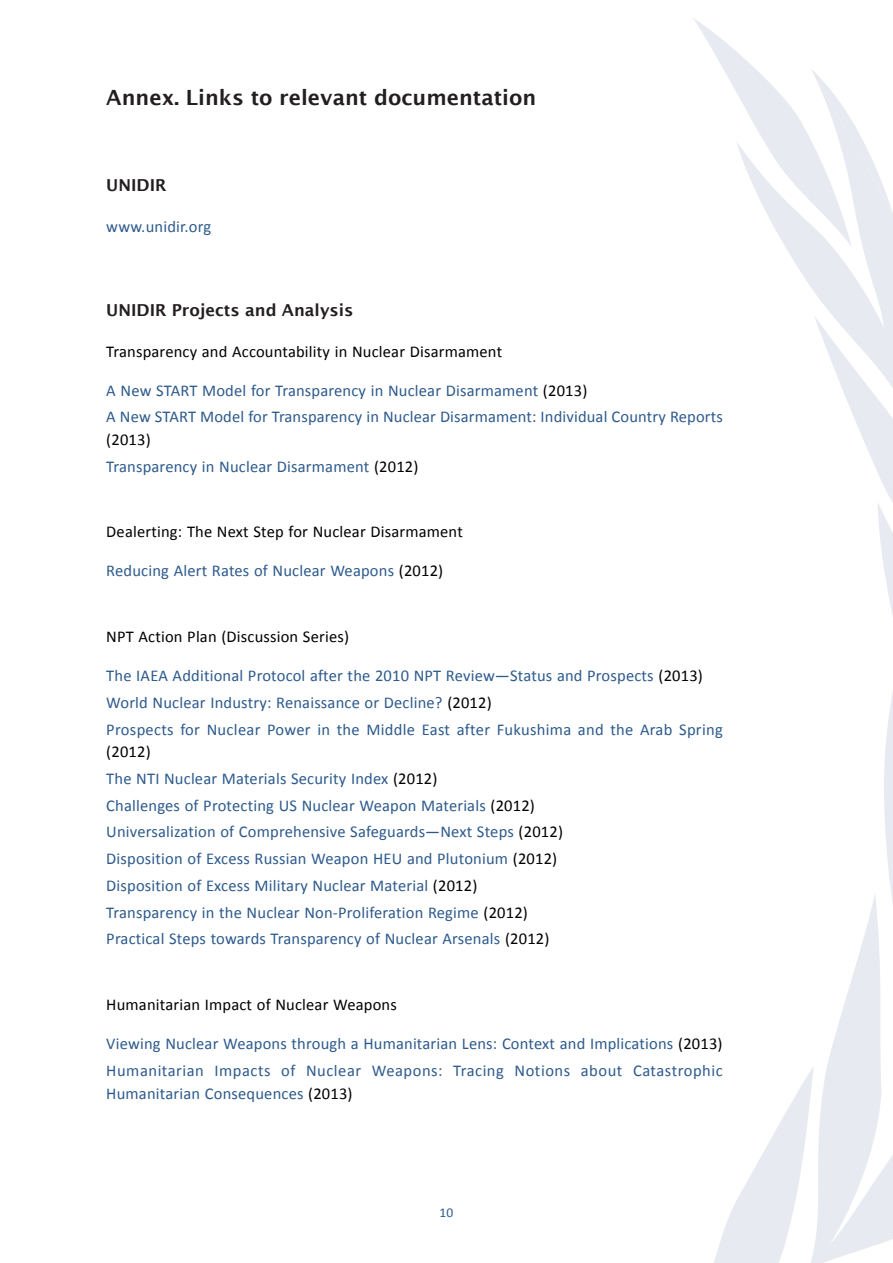
<style>
.page{position:relative;width:893px;height:1263px;background:#fff}
.page>*{position:absolute;margin:0;border:0;box-sizing:border-box;transform-origin:0 0}
.headline{font:600 21px "Lucida Sans";color:#231f20}
.Resource_Para{font:16.5px/22.5px "Calibri";letter-spacing:.01em;color:#2d5a8c}
.Resource_Para-2{font:16.5px "Calibri";letter-spacing:.01em;color:#000}
.Resource_Para-3{font:16.5px/22.5px "Calibri";letter-spacing:.03em;color:#2d5a8c}
.headline_2{font:600 16.5px "Lucida Sans";color:#231f20}
.t1{font:13.5px "Calibri";color:#2d5a8c}
.s1{color:#000}
</style>
<div class="page">
<svg style="left:694px;top:19px;width:199px;height:1244px"></svg>
<svg style="left:736px;top:68px;width:157px;height:367px"></svg>
<p class="headline" style="left:106px;top:86px;width:431px">Annex. Links to relevant documentation</p>
<p class="headline_2" style="left:106px;top:176px;width:62px">UNIDIR</p>
<p class="Resource_Para" style="left:106px;top:215px;width:106px">www.unidir.org</p>
<p class="headline_2" style="left:106px;top:301px;width:249px">UNIDIR Projects and Analysis</p>
<p class="Resource_Para-2" style="left:106px;top:341px;width:397px">Transparency and Accountability in Nuclear Disarmament</p>
<p class="Resource_Para" style="left:106px;top:379px;width:482px">A New START Model for Transparency in Nuclear Disarmament <span class="s1">(2013)</span></p>
<p class="Resource_Para" style="left:106px;top:406px;width:618px">A New START Model for Transparency in Nuclear Disarmament: Individual Country Reports <span class="s1">(2013)</span></p>
<p class="Resource_Para" style="left:106px;top:455px;width:314px">Transparency in Nuclear Disarmament <span class="s1">(2012)</span></p>
<p class="Resource_Para-2" style="left:106px;top:521px;width:358px">Dealerting: The Next Step for Nuclear Disarmament</p>
<p class="Resource_Para" style="left:106px;top:560px;width:338px">Reducing Alert Rates of Nuclear Weapons <span class="s1">(2012)</span></p>
<p class="Resource_Para-2" style="left:106px;top:626px;width:244px">NPT Action Plan (Discussion Series)</p>
<p class="Resource_Para" style="left:106px;top:664px;width:598px">The IAEA Additional Protocol after the 2010 NPT Review—Status and Prospects <span class="s1">(2013)</span></p>
<p class="Resource_Para" style="left:106px;top:691px;width:387px">World Nuclear Industry: Renaissance or Decline? <span class="s1">(2012)</span></p>
<p class="Resource_Para" style="left:106px;top:718px;width:618px">Prospects for Nuclear Power in the Middle East after Fukushima and the Arab Spring <span class="s1">(2012)</span></p>
<p class="Resource_Para" style="left:106px;top:767px;width:333px">The NTI Nuclear Materials Security Index <span class="s1">(2012)</span></p>
<p class="Resource_Para" style="left:106px;top:794px;width:430px">Challenges of Protecting US Nuclear Weapon Materials <span class="s1">(2012)</span></p>
<p class="Resource_Para" style="left:106px;top:821px;width:458px">Universalization of Comprehensive Safeguards—Next Steps <span class="s1">(2012)</span></p>
<p class="Resource_Para" style="left:106px;top:847px;width:452px">Disposition of Excess Russian Weapon HEU and Plutonium <span class="s1">(2012)</span></p>
<p class="Resource_Para" style="left:106px;top:874px;width:372px">Disposition of Excess Military Nuclear Material <span class="s1">(2012)</span></p>
<p class="Resource_Para" style="left:106px;top:901px;width:423px">Transparency in the Nuclear Non-Proliferation Regime <span class="s1">(2012)</span></p>
<p class="Resource_Para" style="left:106px;top:928px;width:445px">Practical Steps towards Transparency of Nuclear Arsenals <span class="s1">(2012)</span></p>
<p class="Resource_Para-2" style="left:106px;top:994px;width:292px">Humanitarian Impact of Nuclear Weapons</p>
<p class="Resource_Para" style="left:106px;top:1032px;width:618px">Viewing Nuclear Weapons through a Humanitarian Lens: Context and Implications <span class="s1">(2013)</span></p>
<p class="Resource_Para-3" style="left:106px;top:1059px;width:618px">Humanitarian Impacts of Nuclear Weapons: Tracing Notions about Catastrophic<br>Humanitarian Consequences <span class="s1">(2013)</span></p>
<p class="t1" style="left:440px;top:1204px;width:15px">10</p>
</div>
